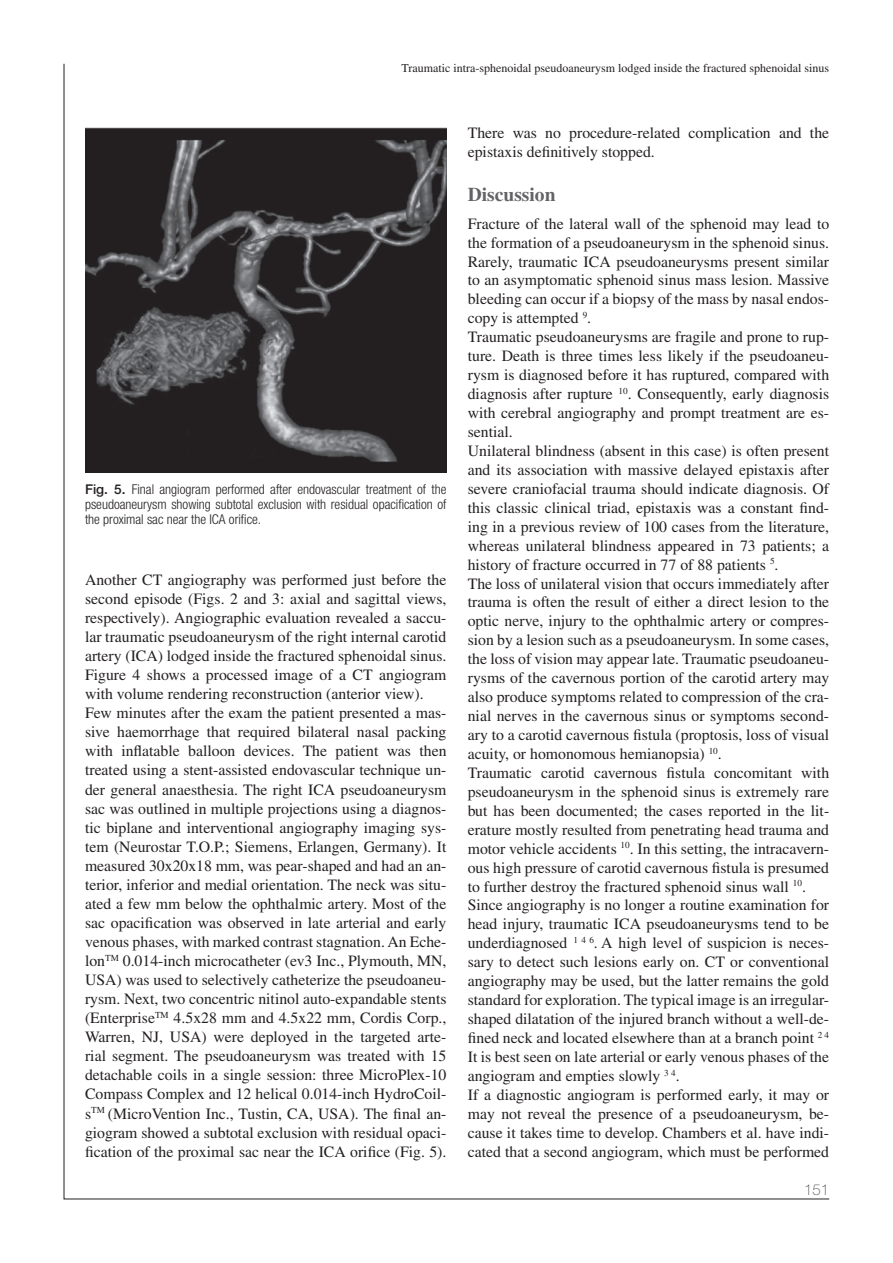
<style>
.page{position:relative;width:893px;height:1263px;background:#fff}
.page>*{position:absolute;margin:0;border:0;box-sizing:border-box;transform-origin:0 0}
.t1{font:700 19.5px "Times LT Std";color:#636366}
.t2{font:15.75px/18.9px "Times LT Std";color:#231f20}
.t3{font:100 15px "Helvetica Neue LT Std";color:#4b4c4d}
.t4{font:300 condensed 13.5px/15px "Helvetica Neue LT Std";color:#231f20;text-align:justify}
.t5{font:12px "Times LT Std";color:#231f20}
.s1{font-weight:500;font-stretch:normal}
</style>
<div class="page">
<img style="left:85px;top:128px;width:361px;height:344px">
<p class="t5" style="left:402px;top:61px;width:429px">Traumatic intra-sphenoidal pseudoaneurysm lodged inside the fractured sphenoidal sinus</p>
<p class="t4" style="left:85px;top:482px;width:363px"><span class="s1">Fig. 5.</span> Final angiogram performed after endovascular treatment of the pseudoaneurysm showing subtotal exclusion with residual opacification of the proximal sac near the ICA orifice.</p>
<p class="t2" style="left:85px;top:570px;width:363px">Another CT angiography was performed just before the second episode (Figs. 2 and 3: axial and sagittal views, respectively). Angiographic evaluation revealed a saccu&shy;lar traumatic pseudoaneurysm of the right internal carotid artery (ICA) lodged inside the fractured sphenoidal sinus.<br>Figure 4 shows a processed image of a CT angiogram with volume rendering reconstruction (anterior view).<br>Few minutes after the exam the patient presented a mas&shy;sive haemorrhage that required bilateral nasal packing with inflatable balloon devices. The patient was then treated using a stent-assisted endovascular technique un&shy;der general anaesthesia. The right ICA pseudoaneurysm sac was outlined in multiple projections using a diagnos&shy;tic biplane and interventional angiography imaging sys&shy;tem (Neurostar T.O.P.; Siemens, Erlangen, Germany). It measured 30x20x18 mm, was pear-shaped and had an an&shy;terior, inferior and medial orientation. The neck was situ&shy;ated a few mm below the ophthalmic artery. Most of the sac opacification was observed in late arterial and early venous phases, with marked contrast stagnation. An Eche&shy;lon<sup>TM</sup> 0.014-inch microcatheter (ev3 Inc., Plymouth, MN, USA) was used to selectively catheterize the pseudoaneu&shy;rysm. Next, two concentric nitinol auto-expandable stents (Enterprise<sup>TM</sup> 4.5x28 mm and 4.5x22 mm, Cordis Corp., Warren, NJ, USA) were deployed in the targeted arte&shy;rial segment. The pseudoaneurysm was treated with 15 detachable coils in a single session: three MicroPlex-10<br>Compass Complex and 12 helical 0.014-inch HydroCoil&shy;s<sup>TM</sup> (MicroVention Inc., Tustin, CA, USA). The final an&shy;giogram showed a subtotal exclusion with residual opaci&shy;fication of the proximal sac near the ICA orifice (Fig. 5).</p>
<p class="t2" style="left:468px;top:124px;width:363px">There was no procedure-related complication and the epistaxis definitively stopped.</p>
<p class="t1" style="left:468px;top:183px;width:89px">Discussion</p>
<p class="t2" style="left:468px;top:214px;width:363px">Fracture of the lateral wall of the sphenoid may lead to the formation of a pseudoaneurysm in the sphenoid sinus.<br>Rarely, traumatic ICA pseudoaneurysms present similar to an asymptomatic sphenoid sinus mass lesion. Massive bleeding can occur if a biopsy of the mass by nasal endos&shy;copy is attempted <sup>9</sup>.<br>Traumatic pseudoaneurysms are fragile and prone to rup&shy;ture. Death is three times less likely if the pseudoaneu&shy;rysm is diagnosed before it has ruptured, compared with diagnosis after rupture <sup>10</sup>. Consequently, early diagnosis with cerebral angiography and prompt treatment are es&shy;sential.<br>Unilateral blindness (absent in this case) is often present and its association with massive delayed epistaxis after severe craniofacial trauma should indicate diagnosis. Of this classic clinical triad, epistaxis was a constant find&shy;ing in a previous review of 100 cases from the literature, whereas unilateral blindness appeared in 73 patients; a history of fracture occurred in 77 of 88 patients <sup>5</sup>.<br>The loss of unilateral vision that occurs immediately after trauma is often the result of either a direct lesion to the optic nerve, injury to the ophthalmic artery or compres&shy;sion by a lesion such as a pseudoaneurysm. In some cases, the loss of vision may appear late. Traumatic pseudoaneu&shy;rysms of the cavernous portion of the carotid artery may also produce symptoms related to compression of the cra&shy;nial nerves in the cavernous sinus or symptoms second&shy;ary to a carotid cavernous fistula (proptosis, loss of visual acuity, or homonomous hemianopsia) <sup>10</sup>.<br>Traumatic carotid cavernous fistula concomitant with pseudoaneurysm in the sphenoid sinus is extremely rare but has been documented; the cases reported in the lit&shy;erature mostly resulted from penetrating head trauma and motor vehicle accidents <sup>10</sup>. In this setting, the intracavern&shy;ous high pressure of carotid cavernous fistula is presumed to further destroy the fractured sphenoid sinus wall <sup>10</sup>.<br>Since angiography is no longer a routine examination for head injury, traumatic ICA pseudoaneurysms tend to be underdiagnosed <sup>1</sup> <sup>4</sup> <sup>6</sup>. A high level of suspicion is neces&shy;sary to detect such lesions early on. CT or conventional angiography may be used, but the latter remains the gold standard for exploration. The typical image is an irregular&shy;shaped dilatation of the injured branch without a well-de&shy;fined neck and located elsewhere than at a branch point <sup>2</sup> <sup>4<br></sup>It is best seen on late arterial or early venous phases of the angiogram and empties slowly <sup>3</sup> <sup>4</sup>.<br>If a diagnostic angiogram is performed early, it may or may not reveal the presence of a pseudoaneurysm, be&shy;cause it takes time to develop. Chambers et al. have indi&shy;cated that a second angiogram, which must be performed</p>
<p class="t3" style="left:804px;top:1181px;width:27px">151</p>
</div>
